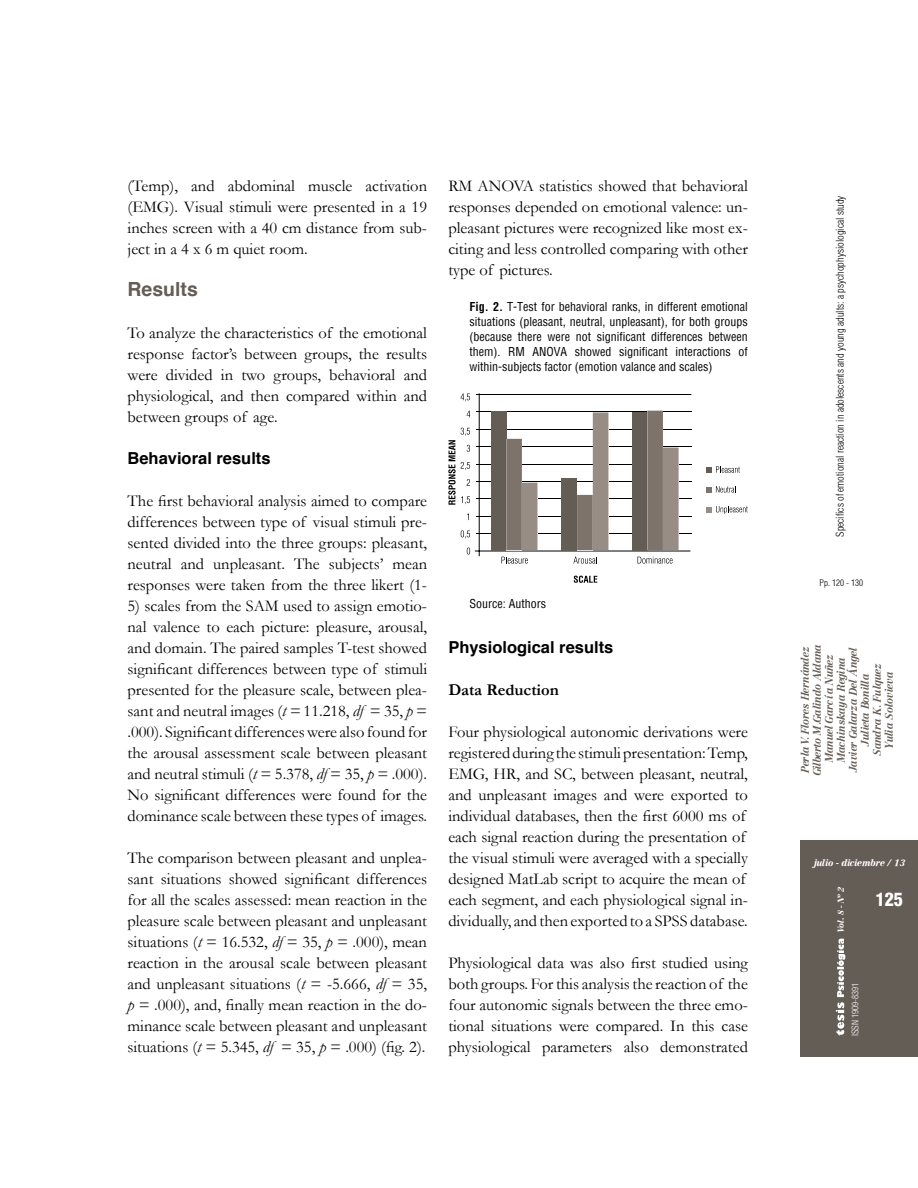
<style>
.page{position:relative;width:918px;height:1188px;background:#fff}
.page>*{position:absolute;margin:0;border:0;box-sizing:border-box;transform-origin:0 0}
.t1{font:700 19.5px "Helvetica";color:#645d55}
.t2{font:900 condensed 18px "Helvetica";color:#fff}
.t3{font:16.5px/21px "Garamond";color:#000;text-align:justify}
.t4{font:700 16.5px "Helvetica";color:#000}
.t5{font:700 16.5px "Garamond";color:#000}
.t6{font:condensed 12px/15px "Helvetica";color:#000;text-align:justify}
.t7{font:10.5px/12px "Century Reprise OSSSK Bold";color:#645d55;text-align:center}
.t8{font:300 condensed 10.5px "Helvetica";color:#000}
.t9{font:9px "Century Reprise Black SSK Italic";letter-spacing:-.01em;color:#fff}
.t10{font:300 condensed 9px "Helvetica";color:#fff}
.t11{font:300 condensed 9px "Helvetica";color:#000}
.t12{font:8.25px "Century Reprise Black SSK Italic";color:#fff}
.s1{font-style:italic}
.s2{font-weight:700}
</style>
<div class="page">
<div style="left:800px;top:840px;width:118px;height:217px;background:#645d55"></div>
<svg style="left:836px;top:939px;width:9px;height:97px"></svg>
<svg style="left:461px;top:393px;width:9px;height:8px"></svg>
<svg style="left:467px;top:411px;width:3px;height:6px"></svg>
<svg style="left:461px;top:530px;width:9px;height:8px"></svg>
<svg style="left:467px;top:548px;width:3px;height:6px"></svg>
<svg style="left:448px;top:428px;width:22px;height:77px"></svg>
<svg style="left:574px;top:576px;width:23px;height:7px"></svg>
<hr style="left:479px;top:393px;width:1px;height:163px;background:#000">
<hr style="left:475px;top:551px;width:215px;height:1px;background:#000">
<hr style="left:476px;top:534px;width:215px;height:1px;background:#000">
<hr style="left:476px;top:516px;width:215px;height:1px;background:#000">
<hr style="left:476px;top:499px;width:215px;height:1px;background:#000">
<hr style="left:476px;top:481px;width:215px;height:1px;background:#000">
<hr style="left:476px;top:464px;width:215px;height:1px;background:#000">
<hr style="left:476px;top:447px;width:215px;height:1px;background:#000">
<hr style="left:476px;top:429px;width:215px;height:1px;background:#000">
<hr style="left:476px;top:412px;width:215px;height:1px;background:#000">
<hr style="left:476px;top:394px;width:215px;height:1px;background:#000">
<div style="left:491px;top:411px;width:15px;height:139px;background:#645d55"></div>
<div style="left:561px;top:478px;width:16px;height:72px;background:#645d55"></div>
<div style="left:632px;top:412px;width:15px;height:138px;background:#645d55"></div>
<svg style="left:506px;top:439px;width:31px;height:111px"></svg>
<svg style="left:577px;top:412px;width:31px;height:138px"></svg>
<svg style="left:647px;top:411px;width:32px;height:139px;background:#978e88"></svg>
<svg style="left:501px;top:557px;width:27px;height:7px"></svg>
<svg style="left:573px;top:557px;width:24px;height:7px"></svg>
<svg style="left:638px;top:557px;width:35px;height:7px"></svg>
<svg style="left:706px;top:466px;width:34px;height:7px"></svg>
<svg style="left:706px;top:486px;width:30px;height:7px"></svg>
<svg style="left:706px;top:506px;width:42px;height:8px"></svg>
<p class="t3" style="left:128px;top:175px;width:301px">(Temp), and abdominal muscle activation (EMG). Visual stimuli were presented in a 19 inches screen with a 40 cm distance from sub&shy;ject in a 4 x 6 m quiet room.</p>
<p class="t1" style="left:128px;top:273px;width:72px">Results</p>
<p class="t3" style="left:128px;top:322px;width:301px">To analyze the characteristics of the emotional response factor’s between groups, the results were divided in two groups, behavioral and physiological, and then compared within and between groups of age.</p>
<p class="t4" style="left:128px;top:445px;width:145px">Behavioral results</p>
<p class="t3" style="left:128px;top:490px;width:301px">The first behavioral analysis aimed to compare differences between type of visual stimuli pre&shy;sented divided into the three groups: pleasant, neutral and unpleasant. The subjects’ mean responses were taken from the three likert (1-</p>
<p class="t3" style="left:128px;top:595px;width:301px">5) scales from the SAM used to assign emotio&shy;nal valence to each picture: pleasure, arousal, and domain. The paired samples T-test showed significant differences between type of stimuli presented for the pleasure scale, between plea&shy;sant and neutral images (<span class="s1">t =</span> 11.218, <span class="s1">df</span> = 35, <span class="s1">p</span> = .000). Significant differences were also found for the arousal assessment scale between pleasant and neutral stimuli (<span class="s1">t</span> = 5.378, <span class="s1">df</span> = 35, <span class="s1">p</span> = .000).<br>No significant differences were found for the dominance scale between these types of images.</p>
<p class="t3" style="left:128px;top:847px;width:301px">The comparison between pleasant and unplea&shy;sant situations showed significant differences for all the scales assessed: mean reaction in the pleasure scale between pleasant and unpleasant situations (<span class="s1">t</span> = 16.532, <span class="s1">df</span> = 35, <span class="s1">p</span> = .000), mean reaction in the arousal scale between pleasant and unpleasant situations (<span class="s1">t</span> = -5.666, <span class="s1">df</span> = 35, <span class="s1">p</span> = .000), and, finally mean reaction in the do&shy;minance scale between pleasant and unpleasant situations (<span class="s1">t</span> = 5.345, <span class="s1">df</span> = 35, <span class="s1">p</span> = .000) (fig. 2).</p>
<p class="t3" style="left:448px;top:175px;width:301px">RM ANOVA statistics showed that behavioral responses depended on emotional valence: un&shy;pleasant pictures were recognized like most ex&shy;citing and less controlled comparing with other type of pictures.</p>
<p class="t6" style="left:470px;top:299px;width:280px"><span class="s2">Fig. 2.</span> T-Test for behavioral ranks, in different emotional situations (pleasant, neutral, unpleasant), for both groups (because there were not significant differences between them). RM ANOVA showed significant interactions of within-subjects factor (emotion valance and scales)</p>
<p class="t6" style="left:470px;top:596px;width:78px">Source: Authors</p>
<p class="t4" style="left:448px;top:634px;width:167px">Physiological results</p>
<p class="t5" style="left:448px;top:680px;width:112px">Data Reduction</p>
<p class="t3" style="left:448px;top:721px;width:301px;text-align:left">Four physiological autonomic derivations were registered during the stimuli presentation: Temp, EMG, HR, and SC, between pleasant, neutral, and unpleasant images and were exported to individual databases, then the first 6000 ms of each signal reaction during the presentation of the visual stimuli were averaged with a specially designed MatLab script to acquire the mean of each segment, and each physiological signal in&shy;dividually, and then exported to a SPSS database.</p>
<p class="t3" style="left:448px;top:952px;width:301px">Physiological data was also first studied using both groups. For this analysis the reaction of the four autonomic signals between the three emo&shy;tional situations were compared. In this case physiological parameters also demonstrated</p>
<p class="t8" style="left:833px;top:537px;width:343px;rotate:-90deg">Specifics of emotional reaction in adolescents and young adults: a psychophysiological study</p>
<p class="t11" style="left:820px;top:577px;width:45px">Pp. 120 - 130</p>
<p class="t7" style="left:799px;top:775px;width:132px;rotate:-90deg">Perla V. Flores Hernández<br>Gilberto M.Galindo Aldana<br>Manuel García Nuñez<br>Machinskaya Regina<br>Javier Galarza Del Ángel<br>Julieta Bonilla<br>Sandra K. Fulquez<br>Yulia Solovieva</p>
<p class="t9" style="left:813px;top:857px;width:94px">julio - diciembre / 13</p>
<p class="t12" style="left:836px;top:932px;width:46px;rotate:-90deg">Vol. 8 - Nº 2</p>
<p class="t2" style="left:876px;top:888px;width:28px">125</p>
<p class="t10" style="left:850px;top:1036px;width:54px;rotate:-90deg">ISSN 1909-8391</p>
</div>
